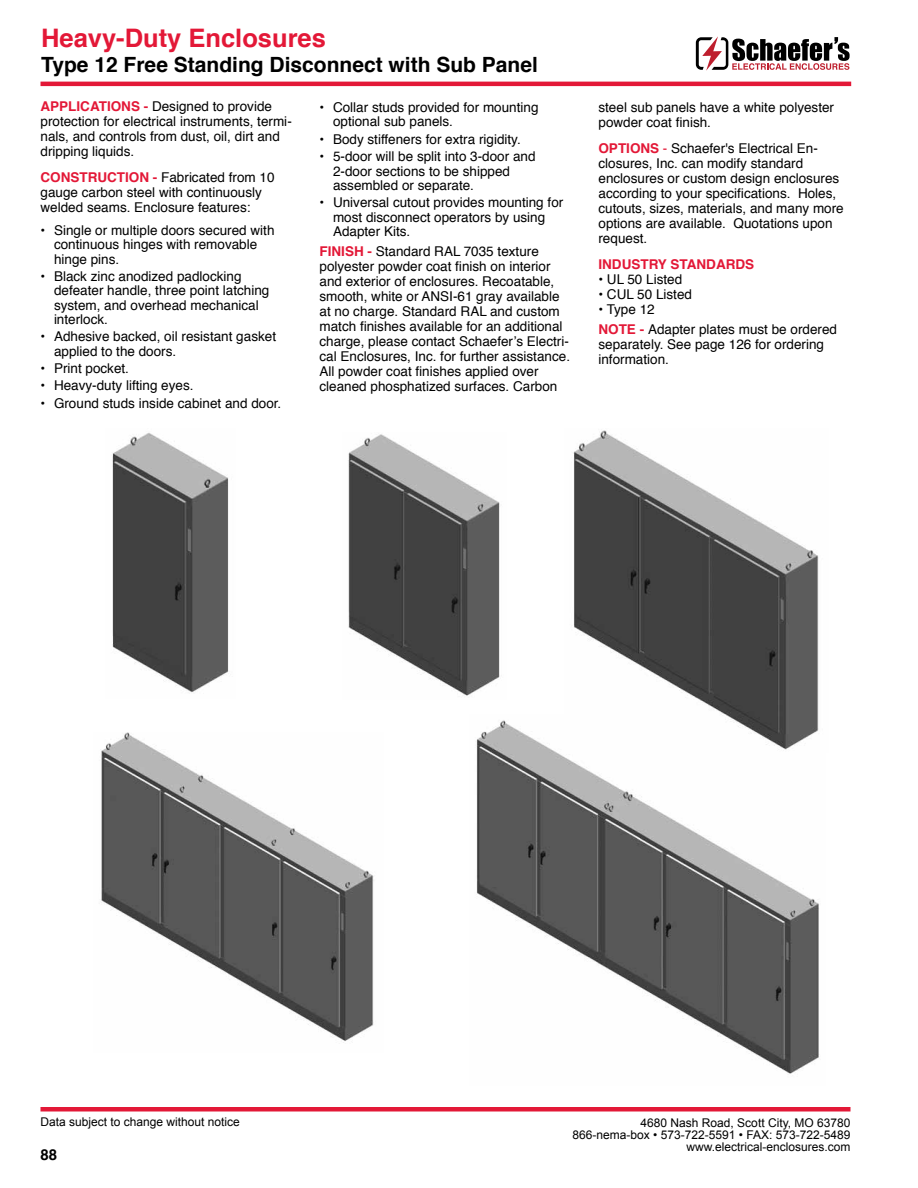
<style>
.page{position:relative;width:918px;height:1188px;background:#fff}
.page>*{position:absolute;margin:0;border:0;box-sizing:border-box;transform-origin:0 0}
.t1{font:700 25.5px "Helvetica";color:#e31837}
.t2{font:700 21px "Helvetica";color:#000}
.t3{font:700 15px "Helvetica";color:#000}
.t4{font:13.5px/15px "Helvetica";color:#000}
.t5{font:700 13.5px "Helvetica";color:#e31837}
.t6{font:12px/12px "Arial";color:#000;text-align:right}
.s1{font-weight:700;color:#e31837}
.s2{color:#e31837}
</style>
<div class="page">
<svg style="left:696px;top:36px;width:154px;height:35px"></svg>
<hr style="left:40px;top:82px;width:811px;height:4px;background:#e31837">
<div style="left:40px;top:1107px;width:810px;height:5px;background:#e31837"></div>
<img style="left:476px;top:720px;width:343px;height:354px">
<img style="left:112px;top:433px;width:117px;height:260px">
<img style="left:348px;top:434px;width:152px;height:262px">
<img style="left:564px;top:430px;width:255px;height:322px">
<img style="left:101px;top:732px;width:273px;height:311px">
<h1 class="t1" style="left:41px;top:17px;width:286px">Heavy-Duty Enclosures</h1>
<h2 class="t2" style="left:41px;top:48px;width:498px">Type 12 Free Standing Disconnect with Sub Panel</h2>
<p class="t4" style="left:333px;top:101px;width:207px;line-height:14.2px;text-indent:-14px">• Collar studs provided for mounting optional sub panels.</p>
<p class="t4" style="left:320px;top:132px;width:203px">• Body stiffeners for extra rigidity.</p>
<p class="t4" style="left:333px;top:150px;width:204px;line-height:14.2px;text-indent:-14px">• 5-door will be split into 3-door and<br>2-door sections to be shipped assembled or separate.</p>
<p class="t4" style="left:333px;top:196px;width:232px;line-height:14.2px;text-indent:-14px">• Universal cutout provides mounting for most disconnect operators by using<br>Adapter Kits.</p>
<p class="t4" style="left:320px;top:244px;width:252px"><span class="s1">FINISH -</span> Standard RAL 7035 texture polyester powder coat finish on interior and exterior of enclosures. Recoatable, smooth, white or ANSI-61 gray available at no charge. Standard RAL and custom match finishes available for an additional charge, please contact Schaefer’s Electri&shy;cal Enclosures, Inc. for further assistance.<br>All powder coat finishes applied over cleaned phosphatized surfaces. Carbon</p>
<p class="t4" style="left:40px;top:100px;width:253px"><span class="s1">APPLICATIONS -</span> Designed to provide protection for electrical instruments, termi&shy;nals, and controls from dust, oil, dirt and dripping liquids.</p>
<p class="t4" style="left:40px;top:170px;width:236px"><span class="s1">CONSTRUCTION -</span> Fabricated from 10 gauge carbon steel with continuously welded seams. Enclosure features:</p>
<p class="t4" style="left:54px;top:224px;width:222px;line-height:14.2px;text-indent:-14px">• Single or multiple doors secured with continuous hinges with removable hinge pins.</p>
<p class="t4" style="left:54px;top:270px;width:217px;line-height:14.2px;text-indent:-14px">• Black zinc anodized padlocking defeater handle, three point latching system, and overhead mechanical interlock.</p>
<p class="t4" style="left:54px;top:330px;width:224px;line-height:14.2px;text-indent:-14px">• Adhesive backed, oil resistant gasket applied to the doors.</p>
<p class="t4" style="left:40px;top:361px;width:90px">• Print pocket.</p>
<p class="t4" style="left:40px;top:379px;width:155px">• Heavy-duty lifting eyes.</p>
<p class="t4" style="left:40px;top:396px;width:242px">• Ground studs inside cabinet and door.</p>
<p class="t4" style="left:598px;top:100px;width:237px">steel sub panels have a white polyester powder coat finish.</p>
<p class="t4" style="left:598px;top:141px;width:247px"><span class="s1">OPTIONS</span> <span class="s2">-</span> Schaefer's Electrical En&shy;closures, Inc. can modify standard enclosures or custom design enclosures according to your specifications. Holes, cutouts, sizes, materials, and many more options are available. Quotations upon request.</p>
<p class="t5" style="left:598px;top:253px;width:157px">INDUSTRY STANDARDS</p>
<p class="t4" style="left:598px;top:272px;width:85px">• UL 50 Listed</p>
<p class="t4" style="left:598px;top:287px;width:95px">• CUL 50 Listed</p>
<p class="t4" style="left:598px;top:299px;width:240px;line-height:20.4px">• Type 12<br><span class="s1">NOTE -</span> Adapter plates must be ordered</p>
<p class="t4" style="left:598px;top:337px;width:227px">separately. See page 126 for ordering information.</p>
<p class="t6" style="left:40px;top:1116px;width:201px">Data subject to change without notice</p>
<p class="t6" style="left:573px;top:1117px;width:279px">4680 Nash Road, Scott City, MO 63780<br>866-nema-box • 573-722-5591 • FAX: 573-722-5489 www.electrical-enclosures.com</p>
<p class="t3" style="left:40px;top:1143px;width:18px">88</p>
</div>
